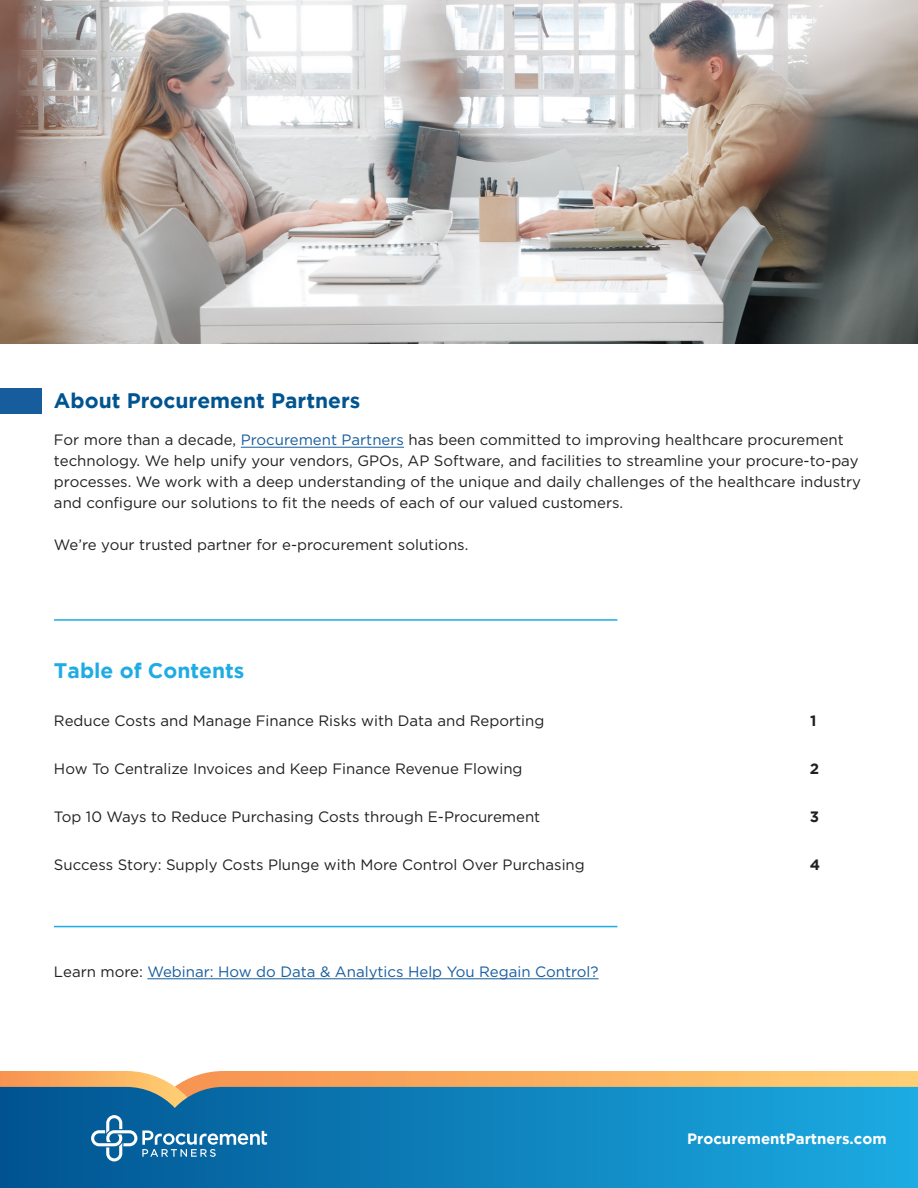
<style>
.page{position:relative;width:918px;height:1188px;background:#fff}
.page>*{position:absolute;margin:0;border:0;box-sizing:border-box;transform-origin:0 0}
.t1{font:700 21px "Gotham";color:#005490}
.t2{font:700 21px "Gotham";color:#20ace3}
.t3{font:15px/21px "Gotham";color:#231f20}
.t4{font:15px "Gotham";color:#175d9e}
.t5{font:700 15px "Gotham";color:#fff}
.t6{font:700 15px "Gotham";color:#231f20}
.s1{color:#175d9e}
.s2{color:#231f20}
</style>
<div class="page">
<svg style="left:0;top:1071px;width:918px;height:16px;background:#f9b266"></svg>
<svg style="left:0;top:1087px;width:918px;height:101px;background:#1082bb"></svg>
<svg style="left:91px;top:1115px;width:176px;height:46px;background:#317fb0"></svg>
<hr style="left:241px;top:447px;width:163px;height:1px;background:#175d9e">
<hr style="left:147px;top:979px;width:452px;height:1px;background:#175d9e">
<hr style="left:54px;top:619px;width:563px;height:2px;background:#1cace3">
<hr style="left:54px;top:926px;width:563px;height:1px;background:#1cace3">
<img style="left:0;top:0;width:918px;height:344px">
<div style="left:0;top:388px;width:41px;height:25px;background:#175d9e"></div>
<p class="t1" style="left:54px;top:388px;width:308px">About Procurement Partners</p>
<p class="t3" style="left:54px;top:429px;width:809px">For more than a decade, <span class="s1">Procurement Partners</span> has been committed to improving healthcare procurement technology. We help unify your vendors, GPOs, AP Software, and facilities to streamline your procure-to-pay processes. We work with a deep understanding of the unique and daily challenges of the healthcare industry and configure our solutions to fit the needs of each of our valued customers.</p>
<p class="t3" style="left:54px;top:534px;width:416px">We’re your trusted partner for e-procurement solutions.</p>
<p class="t2" style="left:54px;top:658px;width:192px">Table of Contents</p>
<p class="t3" style="left:54px;top:710px;width:492px">Reduce Costs and Manage Finance Risks with Data and Reporting</p>
<p class="t6" style="left:810px;top:712px;width:8px">1</p>
<p class="t3" style="left:54px;top:758px;width:470px">How To Centralize Invoices and Keep Finance Revenue Flowing</p>
<p class="t6" style="left:810px;top:760px;width:11px">2</p>
<p class="t3" style="left:54px;top:806px;width:488px">Top 10 Ways to Reduce Purchasing Costs through E-Procurement</p>
<p class="t6" style="left:810px;top:808px;width:11px">3</p>
<p class="t3" style="left:54px;top:854px;width:532px">Success Story: Supply Costs Plunge with More Control Over Purchasing</p>
<p class="t6" style="left:810px;top:856px;width:12px">4</p>
<p class="t4" style="left:54px;top:962px;width:546px"><span class="s2">Learn more:</span> Webinar: How do Data &amp; Analytics Help You Regain Control?</p>
<p class="t5" style="left:687px;top:1130px;width:201px">ProcurementPartners.com</p>
</div>
